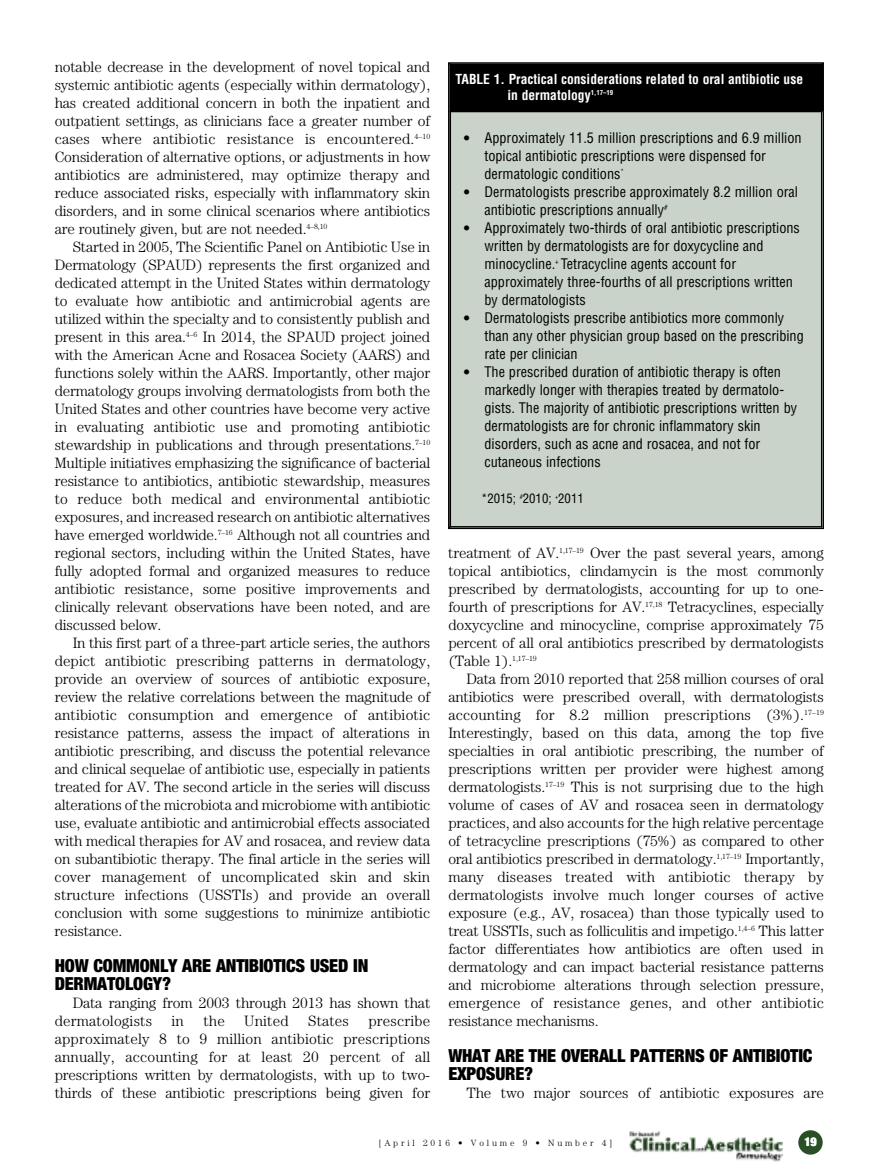
<style>
.page{position:relative;width:878px;height:1175px;background:#fff}
.page>*{position:absolute;margin:0;border:0;box-sizing:border-box;transform-origin:0 0}
.t1{font:900 condensed 18px/18px "Helvetica Neue LT Std";letter-spacing:-.01em;color:#000}
.t2{font:300 15px/18px "Century Std";letter-spacing:-.01em;color:#000;text-align:justify}
.t3{font:condensed 14.25px/18px "Helvetica";color:#000}
.t4{font:700 condensed 13.5px/16.2px "Helvetica";color:#fff}
.t5{font:condensed 12.75px "Helvetica";color:#000}
.t6{font:900 condensed 12px "Helvetica Neue LT Std";color:#fff}
.t7{font:300 9px "Century Std";letter-spacing:.31em;color:#000}
.s1{font-family:"Helvetica Neue LT Std";font-weight:900}
</style>
<div class="page">
<div style="left:798px;top:1130px;width:24px;height:24px;background:#2a4e26;border-radius:50%"></div>
<img style="left:629px;top:1131px;width:153px;height:30px">
<div style="left:449px;top:64px;width:373px;height:47px;background:#000"></div>
<div style="left:449px;top:111px;width:373px;height:416px;background:#cad3c9"></div>
<hr style="left:449px;top:64px;width:2px;height:463px;background:#000">
<hr style="left:820px;top:64px;width:2px;height:463px;background:#000">
<hr style="left:449px;top:111px;width:373px;height:1px;background:#000">
<hr style="left:449px;top:526px;width:373px;height:1px;background:#000">
<p class="t2" style="left:55px;top:59px;width:377px">notable decrease in the development of novel topical and systemic antibiotic agents (especially within dermatology), has created additional concern in both the inpatient and outpatient settings, as clinicians face a greater number of cases where antibiotic resistance is encountered.<sup>4–10<br></sup>Consideration of alternative options, or adjustments in how antibiotics are administered, may optimize therapy and reduce associated risks, especially with inflammatory skin disorders, and in some clinical scenarios where antibiotics are routinely given, but are not needed.<sup>4–8,10</sup></p>
<p class="t2" style="left:55px;top:239px;width:377px;text-indent:18px">Started in 2005, The Scientific panel on Antibiotic Use in Dermatology (SpAUD) represents the first organized and dedicated attempt in the United States within dermatology to evaluate how antibiotic and antimicrobial agents are utilized within the specialty and to consistently publish and present in this area.<sup>4–6</sup> In 2014, the SpAUD project joined with the American Acne and rosacea Society (AArS) and functions solely within the AArS. Importantly, other major dermatology groups involving dermatologists from both the United States and other countries have become very active in evaluating antibiotic use and promoting antibiotic stewardship in publications and through presentations.<sup>7–10<br></sup>Multiple initiatives emphasizing the significance of bacterial resistance to antibiotics, antibiotic stewardship, measures to reduce both medical and environmental antibiotic exposures, and increased research on antibiotic alternatives have emerged worldwide.<sup>7–16</sup> Although not all countries and regional sectors, including within the United States, have fully adopted formal and organized measures to reduce antibiotic resistance, some positive improvements and clinically relevant observations have been noted, and are discussed below.</p>
<p class="t2" style="left:55px;top:635px;width:377px;text-indent:18px">In this first part of a three-part article series, the authors depict antibiotic prescribing patterns in dermatology, provide an overview of sources of antibiotic exposure, review the relative correlations between the magnitude of antibiotic consumption and emergence of antibiotic resistance patterns, assess the impact of alterations in antibiotic prescribing, and discuss the potential relevance and clinical sequelae of antibiotic use, especially in patients treated for AV. The second article in the series will discuss alterations of the microbiota and microbiome with antibiotic use, evaluate antibiotic and antimicrobial effects associated with medical therapies for AV and rosacea, and review data on subantibiotic therapy. The final article in the series will cover management of uncomplicated skin and skin structure infections (USSTIs) and provide an overall conclusion with some suggestions to minimize antibiotic resistance.</p>
<p class="t1" style="left:55px;top:958px;width:315px">HOW COMMONLY ARE ANTIBIOTICS USED IN<br>DERMATOLOGY?</p>
<p class="t2" style="left:55px;top:995px;width:377px;text-indent:18px">Data ranging from 2003 through 2013 has shown that dermatologists</p>
<p class="t2" style="left:171px;top:1013px;width:14px">in</p>
<p class="t2" style="left:203px;top:1013px;width:23px">the</p>
<p class="t2" style="left:244px;top:1013px;width:46px">United</p>
<p class="t2" style="left:308px;top:1013px;width:42px">States</p>
<p class="t2" style="left:55px;top:1013px;width:377px;text-indent:314px">prescribe approximately 8 to 9 million antibiotic prescriptions annually, accounting for at least 20 percent of all prescriptions written by dermatologists, with up to two&shy;thirds of these antibiotic prescriptions being given for</p>
<p class="t4" style="left:507px;top:71px;width:297px;text-indent:-52px">TABLE 1. Practical considerations related to oral antibiotic use in dermatology<sup>1,17–19</sup></p>
<p class="t3" style="left:484px;top:129px;width:319px;text-indent:-21px"><span class="s1">•</span> Approximately 11.5 million prescriptions and 6.9 million topical antibiotic prescriptions were dispensed for dermatologic conditions<sup>*</sup></p>
<p class="t3" style="left:484px;top:183px;width:315px;text-indent:-21px"><span class="s1">•</span> Dermatologists prescribe approximately 8.2 million oral antibiotic prescriptions annually<sup>#</sup></p>
<p class="t3" style="left:484px;top:219px;width:317px;text-indent:-21px"><span class="s1">•</span> Approximately two-thirds of oral antibiotic prescriptions written by dermatologists are for doxycycline and minocycline.<sup>+</sup> Tetracycline agents account for approximately three-fourths of all prescriptions written by dermatologists</p>
<p class="t3" style="left:484px;top:309px;width:321px;text-indent:-21px"><span class="s1">•</span> Dermatologists prescribe antibiotics more commonly than any other physician group based on the prescribing rate per clinician</p>
<p class="t3" style="left:484px;top:363px;width:314px;text-indent:-21px"><span class="s1">•</span> The prescribed duration of antibiotic therapy is often markedly longer with therapies treated by dermatolo&shy;gists. The majority of antibiotic prescriptions written by dermatologists are for chronic inflammatory skin disorders, such as acne and rosacea, and not for cutaneous infections</p>
<p class="t5" style="left:481px;top:491px;width:104px">*2015; <sup>#</sup>2010; <sup>+</sup>2011</p>
<p class="t2" style="left:448px;top:545px;width:377px">treatment of AV.<sup>1,17–19</sup> Over the past several years, among topical antibiotics, clindamycin is the most commonly prescribed by dermatologists, accounting for up to one&shy;fourth of prescriptions for AV.<sup>17,18</sup> Tetracyclines, especially doxycycline and minocycline, comprise approximately 75 percent of all oral antibiotics prescribed by dermatologists (Table 1).<sup>1,17–19</sup></p>
<p class="t2" style="left:448px;top:671px;width:377px;text-indent:18px">Data from 2010 reported that 258 million courses of oral antibiotics were prescribed overall, with dermatologists accounting for 8.2 million prescriptions (3%).<sup>17–19<br></sup>Interestingly, based on this data, among the top five specialties in oral antibiotic prescribing, the number of prescriptions written per provider were highest among dermatologists.<sup>17–19</sup> This is not surprising due to the high volume of cases of AV and rosacea seen in dermatology practices, and also accounts for the high relative percentage of tetracycline prescriptions (75%) as compared to other oral antibiotics prescribed in dermatology.<sup>1,17–19</sup> Importantly, many diseases treated with antibiotic therapy by dermatologists involve much longer courses of active exposure (e.g., AV, rosacea) than those typically used to treat USSTIs, such as folliculitis and impetigo.<sup>1,4–6</sup> This latter factor differentiates how antibiotics are often used in dermatology and can impact bacterial resistance patterns and microbiome alterations through selection pressure, emergence of resistance genes, and other antibiotic resistance mechanisms.</p>
<p class="t1" style="left:448px;top:1048px;width:366px">WHAT ARE THE OVERALL PATTERNS OF ANTIBIOTIC<br>EXPOSURE?</p>
<p class="t2" style="left:466px;top:1085px;width:359px">The two major sources of antibiotic exposures are</p>
<p class="t7" style="left:379px;top:1139px;width:234px">[April 2016 • Volume 9 • Number 4]</p>
<p class="t6" style="left:804px;top:1137px;width:14px">19</p>
</div>
